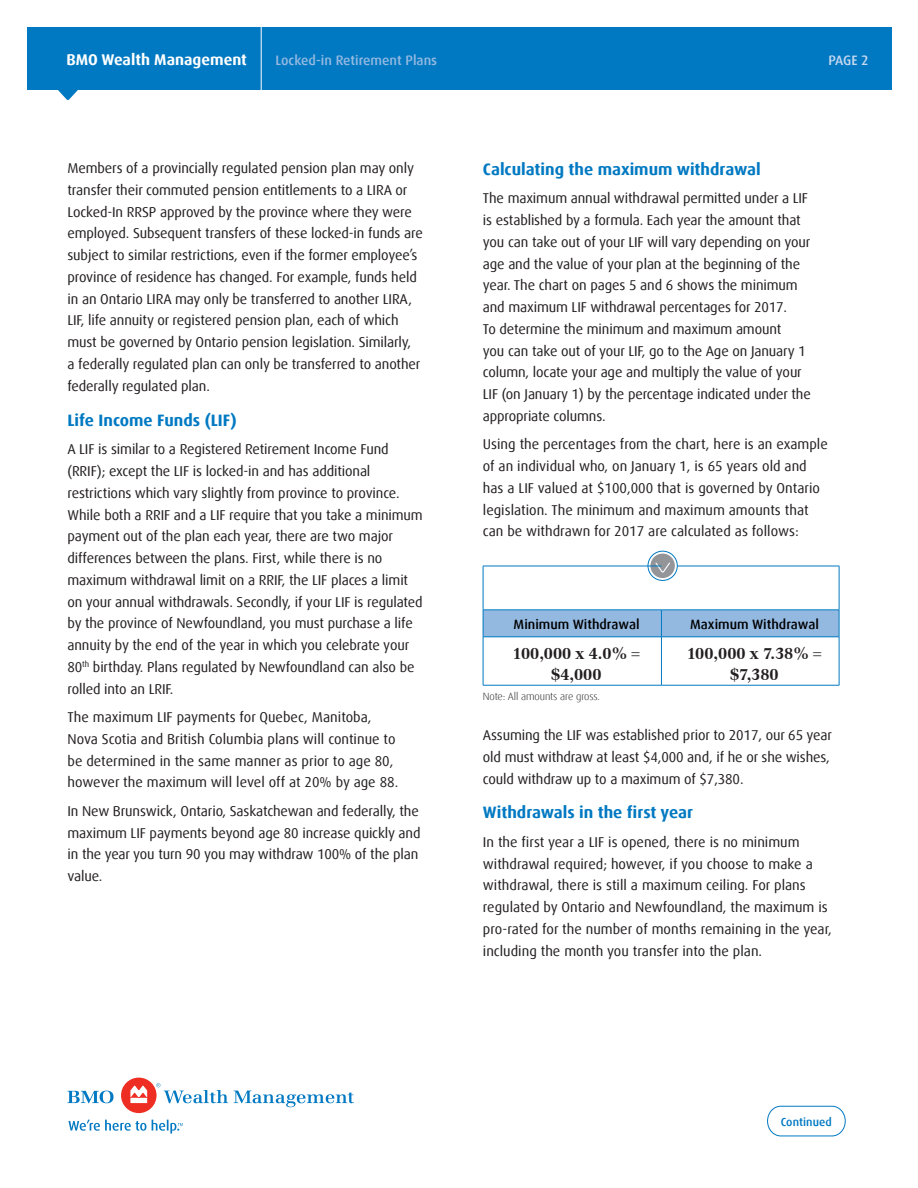
<style>
.page{position:relative;width:918px;height:1188px;background:#fff}
.page>*{position:absolute;margin:0;border:0;box-sizing:border-box;transform-origin:0 0}
.t1{font:700 16.5px "Dax Offc Pro";color:#0079c2}
.t2{font:700 16.5px/21px "Emona";color:#231f20;text-align:center}
.t3{font:700 15.6px "Dax Offc Pro";color:#fff}
.t4{font:14.25px/21.8px "Dax Offc Pro";letter-spacing:-.01em;color:#231f20}
.t5{font:500 13.65px "Dax Offc Pro";color:#94b9e1}
.t6{font:500 13.65px "Dax Offc Pro";color:#c6d8ef}
.t7{font:500 13.5px "Dax Offc Pro";color:#000}
.t8{font:500 11.55px "Dax Offc Pro";letter-spacing:.01em;color:#0079c2}
.t9{font:300 10.5px "Dax Offc Pro";letter-spacing:-.01em;color:#231f20}
</style>
<div class="page">
<div style="left:27px;top:28px;width:865px;height:62px;background:#0079c2"></div>
<svg style="left:58px;top:90px;width:20px;height:10px"></svg>
<hr style="left:261px;top:13px;width:1px;height:81px;background:#fff">
<hr style="left:661px;top:566px;width:178px;height:1px;background:#0079c2">
<svg style="left:648px;top:551px;width:29px;height:29px"></svg>
<div style="left:648px;top:551px;width:29px;height:30px;border:1px solid #0079c2;border-radius:50%"></div>
<div style="left:650px;top:554px;width:25px;height:24px;background:#939598;border-radius:50%"></div>
<svg style="left:654px;top:562px;width:16px;height:11px"></svg>
<div style="left:483px;top:610px;width:178px;height:27px;background:#94b9e1"></div>
<div style="left:661px;top:610px;width:178px;height:27px;background:#94b9e1"></div>
<hr style="left:483px;top:685px;width:178px;height:1px;background:#0079c2">
<hr style="left:661px;top:685px;width:178px;height:1px;background:#0079c2">
<hr style="left:483px;top:566px;width:1px;height:44px;background:#0079c2">
<svg style="left:483px;top:611px;width:1px;height:26px"></svg>
<hr style="left:483px;top:566px;width:178px;height:1px;background:#0079c2">
<hr style="left:483px;top:610px;width:178px;height:1px;background:#0079c2">
<hr style="left:661px;top:610px;width:178px;height:1px;background:#0079c2">
<svg style="left:839px;top:610px;width:1px;height:27px"></svg>
<hr style="left:483px;top:637px;width:178px;height:1px;background:#0079c2">
<hr style="left:662px;top:637px;width:177px;height:1px;background:#0079c2">
<hr style="left:839px;top:566px;width:1px;height:44px;background:#0079c2">
<svg style="left:661px;top:611px;width:1px;height:26px"></svg>
<hr style="left:483px;top:637px;width:1px;height:48px;background:#0079c2">
<hr style="left:661px;top:637px;width:1px;height:48px;background:#0079c2">
<hr style="left:839px;top:637px;width:1px;height:48px;background:#0079c2">
<svg style="left:67px;top:1091px;width:47px;height:12px"></svg>
<div style="left:121px;top:1078px;width:36px;height:35px;background:#ee2e22;border-radius:50%"></div>
<svg style="left:234px;top:1091px;width:120px;height:16px"></svg>
<svg style="left:130px;top:1086px;width:17px;height:17px"></svg>
<svg style="left:156px;top:1083px;width:72px;height:20px"></svg>
<svg style="left:68px;top:1120px;width:78px;height:11px"></svg>
<svg style="left:152px;top:1120px;width:31px;height:14px"></svg>
<svg style="left:767px;top:1106px;width:79px;height:30px"></svg>
<p class="t3" style="left:66px;top:50px;width:182px">BMO Wealth Management</p>
<p class="t5" style="left:276px;top:52px;width:163px">Locked-in Retirement Plans</p>
<p class="t6" style="left:828px;top:52px;width:42px">PAGE 2</p>
<p class="t4" style="left:68px;top:157px;width:357px">Members of a provincially regulated pension plan may only transfer their commuted pension entitlements to a LIRA or Locked-In RRSP approved by the province where they were employed. Subsequent transfers of these locked-in funds are subject to similar restrictions, even if the former employee’s province of residence has changed. For example, funds held in an Ontario LIRA may only be transferred to another LIRA, LIF, life annuity or registered pension plan, each of which must be governed by Ontario pension legislation. Similarly,<br>a federally regulated plan can only be transferred to another federally regulated plan.</p>
<h1 class="t1" style="left:68px;top:410px;width:171px">Life Income Funds (LIF)</h1>
<p class="t4" style="left:67px;top:439px;width:357px">A LIF is similar to a Registered Retirement Income Fund (RRIF); except the LIF is locked-in and has additional restrictions which vary slightly from province to province.<br>While both a RRIF and a LIF require that you take a minimum payment out of the plan each year, there are two major differences between the plans. First, while there is no maximum withdrawal limit on a RRIF, the LIF places a limit on your annual withdrawals. Secondly, if your LIF is regulated by the province of Newfoundland, you must purchase a life annuity by the end of the year in which you celebrate your 80<sup>th</sup> birthday. Plans regulated by Newfoundland can also be rolled into an LRIF.</p>
<p class="t4" style="left:67px;top:706px;width:332px">The maximum LIF payments for Quebec, Manitoba, Nova Scotia and British Columbia plans will continue to be determined in the same manner as prior to age 80, however the maximum will level off at 20% by age 88.</p>
<p class="t4" style="left:67px;top:800px;width:355px">In New Brunswick, Ontario, Saskatchewan and federally, the maximum LIF payments beyond age 80 increase quickly and in the year you turn 90 you may withdraw 100% of the plan value.</p>
<h1 class="t1" style="left:483px;top:159px;width:279px">Calculating the maximum withdrawal</h1>
<p class="t4" style="left:483px;top:188px;width:329px">The maximum annual withdrawal permitted under a LIF is established by a formula. Each year the amount that you can take out of your LIF will vary depending on your age and the value of your plan at the beginning of the year. The chart on pages 5 and 6 shows the minimum and maximum LIF withdrawal percentages for 2017.<br>To determine the minimum and maximum amount<br>you can take out of your LIF, go to the Age on January 1 column, locate your age and multiply the value of your LIF (on January 1) by the percentage indicated under the appropriate columns.</p>
<p class="t4" style="left:483px;top:434px;width:346px">Using the percentages from the chart, here is an example of an individual who, on January 1, is 65 years old and has a LIF valued at $100,000 that is governed by Ontario legislation. The minimum and maximum amounts that can be withdrawn for 2017 are calculated as follows:</p>
<p class="t7" style="left:514px;top:615px;width:128px">Minimum Withdrawal</p>
<p class="t7" style="left:690px;top:615px;width:130px">Maximum Withdrawal</p>
<p class="t2" style="left:513px;top:643px;width:129px">100,000 x 4.0% = $4,000</p>
<p class="t2" style="left:687px;top:643px;width:137px">100,000 x 7.38% = $7,380</p>
<p class="t9" style="left:483px;top:689px;width:119px">Note: All amounts are gross.</p>
<p class="t4" style="left:483px;top:724px;width:351px">Assuming the LIF was established prior to 2017, our 65 year old must withdraw at least $4,000 and, if he or she wishes, could withdraw up to a maximum of $7,380.</p>
<h1 class="t1" style="left:483px;top:802px;width:212px">Withdrawals in the first year</h1>
<p class="t4" style="left:483px;top:831px;width:350px">In the first year a LIF is opened, there is no minimum withdrawal required; however, if you choose to make a withdrawal, there is still a maximum ceiling. For plans regulated by Ontario and Newfoundland, the maximum is pro-rated for the number of months remaining in the year, including the month you transfer into the plan.</p>
<p class="t8" style="left:781px;top:1114px;width:53px">Continued</p>
</div>
